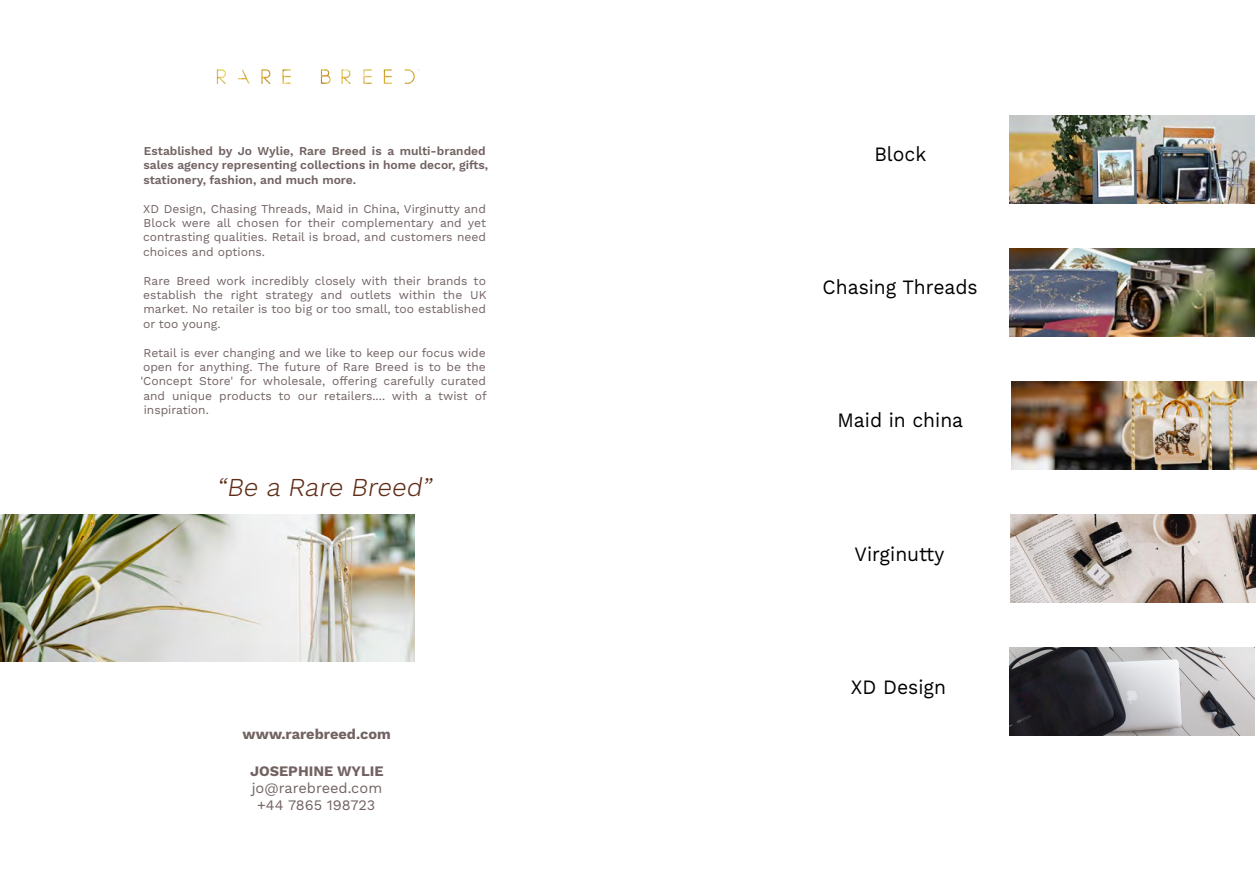
<style>
.page{position:relative;width:1259px;height:893px;background:#fff}
.page>*{position:absolute;margin:0;border:0;box-sizing:border-box;transform-origin:0 0}
.t1{font:italic 300 25.8px "Work Sans";color:#602d19}
.t2{font:20.4px "Work Sans";color:#000;scale:.95 1}
.t3{font:700 14.55px "Work Sans";color:#726262}
.t4{font:14.55px/17.4px "Work Sans";color:#726262;text-align:center}
.t5{font:12px/14.4px "Work Sans";color:#726262;text-align:justify}
.t6{font:600 12px/14.4px "Work Sans";color:#726262}
</style>
<div class="page">
<img style="left:0;top:514px;width:415px;height:147px">
<img style="left:216px;top:69px;width:204px;height:15px">
<img style="left:1010px;top:248px;width:244px;height:88px">
<img style="left:1011px;top:381px;width:245px;height:88px">
<img style="left:1010px;top:115px;width:244px;height:88px">
<img style="left:1011px;top:514px;width:244px;height:88px">
<img style="left:1010px;top:648px;width:244px;height:88px">
<p class="t6" style="left:143px;top:144px;width:346px">Established by Jo Wylie, Rare Breed is a multi-branded sales agency representing collections in home decor, gifts, stationery, fashion, and much more.</p>
<p class="t5" style="left:143px;top:202px;width:344px">XD Design, Chasing Threads, Maid in China, Virginutty and Block were all chosen for their complementary and yet contrasting qualities. Retail is broad, and customers need choices and options.</p>
<p class="t5" style="left:143px;top:274px;width:345px">Rare Breed work incredibly closely with their brands to establish the right strategy and outlets within the UK market. No retailer is too big or too small, too established or too young.</p>
<p class="t5" style="left:140px;top:346px;width:348px">Retail is ever changing and we like to keep our focus wide open for anything. The future of Rare Breed is to be the 'Concept Store' for wholesale, offering carefully curated and unique products to our retailers.... with a twist of inspiration.</p>
<h1 class="t1" style="left:216px;top:472px;width:221px">“Be a Rare Breed”</h1>
<p class="t3" style="left:243px;top:726px;width:150px">www.rarebreed.com</p>
<p class="t3" style="left:250px;top:762px;width:135px">JOSEPHINE WYLIE</p>
<p class="t4" style="left:252px;top:780px;width:132px">jo@rarebreed.com +44 7865 198723</p>
<h2 class="t2" style="left:874px;top:142px;width:56px">Block</h2>
<h2 class="t2" style="left:822px;top:275px;width:165px">Chasing Threads</h2>
<h2 class="t2" style="left:837px;top:408px;width:134px">Maid in china</h2>
<h2 class="t2" style="left:854px;top:542px;width:96px">Virginutty</h2>
<h2 class="t2" style="left:851px;top:675px;width:102px">XD Design</h2>
</div>
